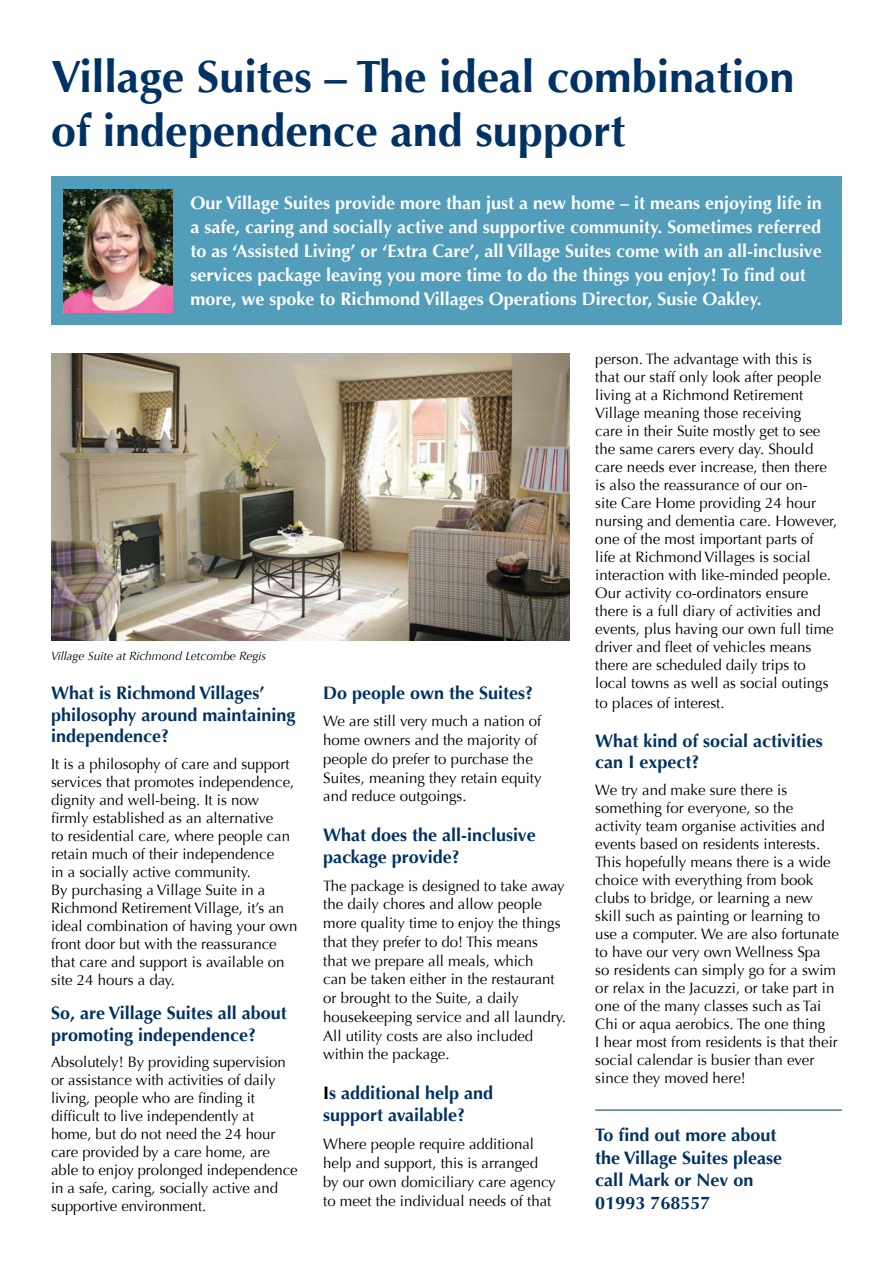
<style>
.page{position:relative;width:893px;height:1263px;background:#fff}
.page>*{position:absolute;margin:0;border:0;box-sizing:border-box;transform-origin:0 0}
.t1{font:700 45px/54px "Optima";color:#003263}
.t2{font:700 18px/24px "Optima";color:#fff}
.t3{font:700 18px/22.5px "Optima";color:#003263}
.t4{font:15px/18px "Optima";color:#000}
.t5{font:italic 12px "Optima";color:#000}
.s1{color:#000}
</style>
<div class="page">
<div style="left:51px;top:176px;width:791px;height:149px;background:#529dba"></div>
<img style="left:51px;top:353px;width:519px;height:288px">
<img style="left:64px;top:190px;width:109px;height:122px">
<hr style="left:595px;top:1110px;width:247px;height:1px;background:#003263">
<h1 class="t1" style="left:51px;top:51px;width:745px">Village Suites – The ideal combination of independence and support</h1>
<p class="t2" style="left:190px;top:191px;width:633px">Our Village Suites provide more than just a new home – it means enjoying life in a safe, caring and socially active and supportive community. Sometimes referred to as ‘Assisted Living’ or ‘Extra Care’, all Village Suites come with an all-inclusive services package leaving you more time to do the things you enjoy! To find out more, we spoke to Richmond Villages Operations Director, Susie Oakley.</p>
<p class="t5" style="left:51px;top:649px;width:217px">Village Suite at Richmond Letcombe Regis</p>
<p class="t3" style="left:51px;top:682px;width:246px;line-height:21.6px">What is Richmond Villages’ philosophy around maintaining independence?</p>
<p class="t4" style="left:51px;top:755px;width:248px">It is a philosophy of care and support services that promotes independence, dignity and well-being. It is now firmly established as an alternative<br>to residential care, where people can retain much of their independence<br>in a socially active community.<br>By purchasing a Village Suite in a Richmond Retirement Village, it’s an ideal combination of having your own front door but with the reassurance that care and support is available on site 24 hours a day.</p>
<p class="t3" style="left:51px;top:1002px;width:237px;line-height:21.6px">So, are Village Suites all about promoting independence?</p>
<p class="t4" style="left:51px;top:1053px;width:248px">Absolutely! By providing supervision or assistance with activities of daily living, people who are finding it difficult to live independently at home, but do not need the 24 hour care provided by a care home, are able to enjoy prolonged independence in a safe, caring, socially active and supportive environment.</p>
<p class="t3" style="left:323px;top:682px;width:211px">Do people own the Suites?</p>
<p class="t4" style="left:323px;top:712px;width:220px;line-height:18.8px">We are still very much a nation of home owners and the majority of people do prefer to purchase the<br>Suites, meaning they retain equity and reduce outgoings.</p>
<p class="t3" style="left:323px;top:824px;width:214px">What does the all-inclusive package provide?</p>
<p class="t4" style="left:323px;top:876px;width:244px;line-height:18.8px">The package is designed to take away the daily chores and allow people more quality time to enjoy the things that they prefer to do! This means that we prepare all meals, which<br>can be taken either in the restaurant or brought to the Suite, a daily housekeeping service and all laundry.<br>All utility costs are also included within the package.</p>
<p class="t3" style="left:323px;top:1082px;width:172px"><span class="s1">I</span>s additional help and support available?</p>
<p class="t4" style="left:323px;top:1134px;width:234px;line-height:19px">Where people require additional help and support, this is arranged by our own domiciliary care agency to meet the individual needs of that</p>
<p class="t4" style="left:595px;top:350px;width:243px">person. The advantage with this is that our staff only look after people living at a Richmond Retirement Village meaning those receiving<br>care in their Suite mostly get to see the same carers every day. Should care needs ever increase, then there is also the reassurance of our on-<br>site Care Home providing 24 hour nursing and dementia care. However, one of the most important parts of life at Richmond Villages is social interaction with like-minded people.<br>Our activity co-ordinators ensure there is a full diary of activities and events, plus having our own full time driver and fleet of vehicles means there are scheduled daily trips to local towns as well as social outings</p>
<p class="t4" style="left:595px;top:694px;width:131px">to places of interest.</p>
<p class="t3" style="left:595px;top:730px;width:229px;line-height:21.6px">What kind of social activities can I expect?</p>
<p class="t4" style="left:595px;top:781px;width:245px">We try and make sure there is something for everyone, so the activity team organise activities and events based on residents interests.<br>This hopefully means there is a wide choice with everything from book clubs to bridge, or learning a new skill such as painting or learning to use a computer. We are also fortunate to have our very own Wellness Spa<br>so residents can simply go for a swim or relax in the Jacuzzi, or take part in one of the many classes such as Tai Chi or aqua aerobics. The one thing<br>I hear most from residents is that their social calendar is busier than ever since they moved here!</p>
<p class="t3" style="left:595px;top:1124px;width:188px">To find out more about the Village Suites please call Mark or Nev on<br>01993 768557</p>
</div>
